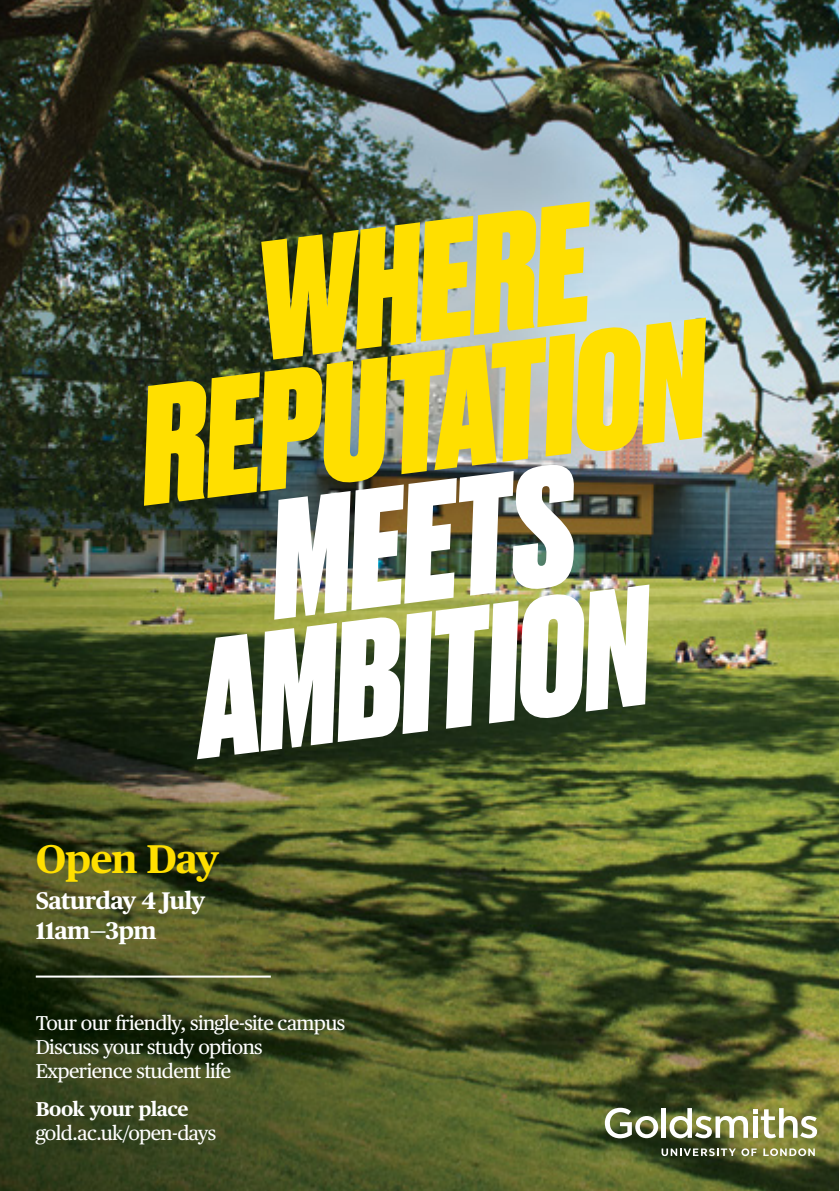
<style>
.page{position:relative;width:840px;height:1191px;background:#fff}
.page>*{position:absolute;margin:0;border:0;box-sizing:border-box;transform-origin:0 0}
.t1{font:italic 800 159px/129.4px "Druk";color:#ffdf00;text-align:center}
.t2{font:italic 800 159px/129.2px "Druk";color:#fff;text-align:center}
.t3{font:700 40px "Publico Text";letter-spacing:-.03em;color:#ffdf00}
.t4{font:700 24px/30px "Publico Text";letter-spacing:-.03em;color:#fff}
.t5{font:20px/24px "Publico Text";letter-spacing:-.03em;color:#fff}
.t6{font:700 20px "Publico Text";letter-spacing:-.03em;color:#fff}
</style>
<div class="page">
<img style="left:0;top:1px;width:838px;height:1190px">
<svg style="left:604px;top:1107px;width:53px;height:31px"></svg>
<hr style="left:661px;top:1108px;width:4px;height:29px;background:#fff">
<svg style="left:669px;top:1108px;width:147px;height:30px"></svg>
<svg style="left:661px;top:1148px;width:74px;height:8px"></svg>
<svg style="left:741px;top:1148px;width:15px;height:8px"></svg>
<svg style="left:763px;top:1148px;width:51px;height:8px"></svg>
<hr style="left:36px;top:975px;width:235px;height:2px;background:#fff">
<h1 class="t1" style="left:116px;top:246px;width:568px;rotate:-7deg">WHERE<br>REPUTATION</h1>
<h1 class="t2" style="left:172px;top:499px;width:454px;rotate:-7deg">MEETS<br>AMBITION</h1>
<h2 class="t3" style="left:36px;top:828px;width:184px">Open Day</h2>
<p class="t4" style="left:36px;top:883px;width:171px">Saturday 4 July<br>11am—3pm</p>
<p class="t5" style="left:36px;top:1009px;width:311px">Tour our friendly, single-site campus<br>Discuss your study options<br>Experience student life</p>
<p class="t6" style="left:36px;top:1093px;width:154px">Book your place</p>
<p class="t5" style="left:36px;top:1120px;width:182px">gold.ac.uk/open-days</p>
</div>
